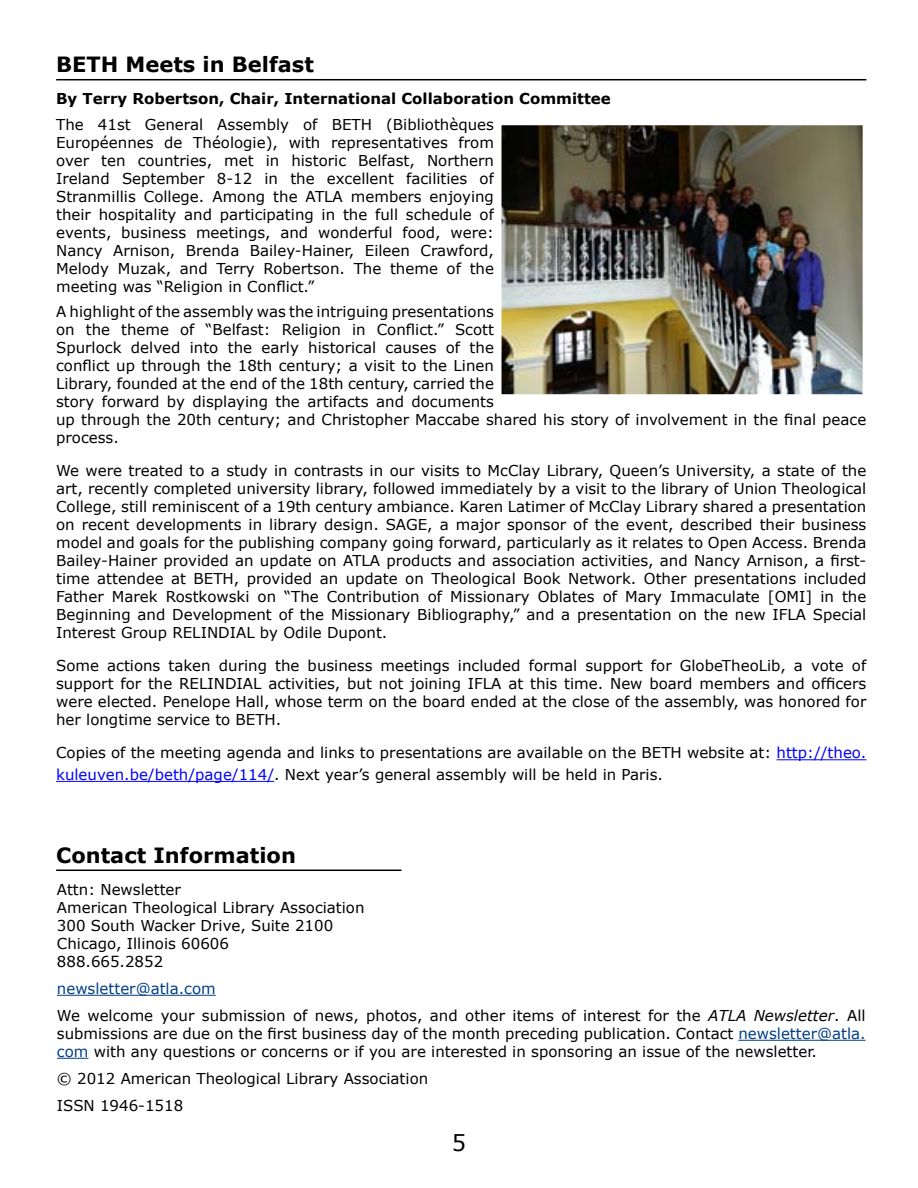
<style>
.page{position:relative;width:918px;height:1188px;background:#fff}
.page>*{position:absolute;margin:0;border:0;box-sizing:border-box;transform-origin:0 0}
.t1{font:22.5px "Verdana";color:#000}
.t2{font:700 21px "Verdana";color:#000}
.t3{font:15px/18px "Verdana";color:#000}
.t4{font:700 15px "Verdana";color:#000}
.s1{color:#00f}
.s2{color:#003e85}
.s3{font-style:italic}
</style>
<div class="page">
<hr style="left:56px;top:79px;width:810px;height:1px;background:#000">
<hr style="left:777px;top:759px;width:89px;height:1px;background:#00f">
<hr style="left:56px;top:781px;width:218px;height:1px;background:#00f">
<img style="left:503px;top:127px;width:358px;height:266px">
<div style="left:494px;top:118px;width:376px;height:284px;border:8px solid #fff"></div>
<hr style="left:57px;top:995px;width:159px;height:1px;background:#003e85">
<hr style="left:738px;top:1040px;width:128px;height:1px;background:#003e85">
<hr style="left:57px;top:1058px;width:31px;height:1px;background:#003e85">
<hr style="left:56px;top:870px;width:345px;height:1px;background:#000">
<h2 class="t2" style="left:56px;top:50px;width:259px">BETH Meets in Belfast</h2>
<p class="t4" style="left:56px;top:88px;width:556px">By Terry Robertson, Chair, International Collaboration Committee</p>
<p class="t3" style="left:56px;top:115px;width:439px;text-align:justify">The 41st General Assembly of BETH (Bibliothèques Européennes de Théologie), with representatives from over ten countries, met in historic Belfast, Northern Ireland September 8-12 in the excellent facilities of Stranmillis College. Among the ATLA members enjoying their hospitality and participating in the full schedule of events, business meetings, and wonderful food, were:<br>Nancy Arnison, Brenda Bailey-Hainer, Eileen Crawford, Melody Muzak, and Terry Robertson. The theme of the meeting was “Religion in Conflict.”</p>
<p class="t3" style="left:56px;top:303px;width:812px">A highlight of the assembly was the intriguing presentations<br>on the theme of “Belfast: Religion in Conflict.” Scott<br>Spurlock delved into the early historical causes of the<br>conflict up through the 18th century; a visit to the Linen<br>Library, founded at the end of the 18th century, carried the<br>story forward by displaying the artifacts and documents<br>up through the 20th century; and Christopher Maccabe shared his story of involvement in the final peace process.</p>
<p class="t3" style="left:56px;top:462px;width:812px;text-align:justify">We were treated to a study in contrasts in our visits to McClay Library, Queen’s University, a state of the art, recently completed university library, followed immediately by a visit to the library of Union Theological College, still reminiscent of a 19th century ambiance. Karen Latimer of McClay Library shared a presentation on recent developments in library design. SAGE, a major sponsor of the event, described their business model and goals for the publishing company going forward, particularly as it relates to Open Access. Brenda Bailey-Hainer provided an update on ATLA products and association activities, and Nancy Arnison, a first&shy;time attendee at BETH, provided an update on Theological Book Network. Other presentations included Father Marek Rostkowski on “The Contribution of Missionary Oblates of Mary Immaculate [OMI] in the Beginning and Development of the Missionary Bibliography,” and a presentation on the new IFLA Special Interest Group RELINDIAL by Odile Dupont.</p>
<p class="t3" style="left:56px;top:657px;width:812px;text-align:justify">Some actions taken during the business meetings included formal support for GlobeTheoLib, a vote of support for the RELINDIAL activities, but not joining IFLA at this time. New board members and officers were elected. Penelope Hall, whose term on the board ended at the close of the assembly, was honored for her longtime service to BETH.</p>
<p class="t3" style="left:56px;top:742px;width:812px;line-height:21.6px">Copies of the meeting agenda and links to presentations are available on the BETH website at: <span class="s1">http://theo. kuleuven.be/beth/page/114/</span>. Next year’s general assembly will be held in Paris.</p>
<h2 class="t2" style="left:56px;top:840px;width:241px">Contact Information</h2>
<p class="t3" style="left:57px;top:880px;width:309px">Attn: Newsletter<br>American Theological Library Association<br>300 South Wacker Drive, Suite 2100<br>Chicago, Illinois 60606<br>888.665.2852</p>
<p class="t3" style="left:57px;top:975px;width:810px;line-height:27px"><span class="s2">newsletter@atla.com<br></span>We welcome your submission of news, photos, and other items of interest for the <span class="s3">ATLA Newsletter</span>. All</p>
<p class="t3" style="left:57px;top:1024px;width:810px">submissions are due on the first business day of the month preceding publication. Contact <span class="s2">newsletter@atla. com</span> with any questions or concerns or if you are interested in sponsoring an issue of the newsletter.</p>
<p class="t3" style="left:57px;top:1065px;width:373px;line-height:27px">© 2012 American Theological Library Association<br>ISSN 1946-1518</p>
<h1 class="t1" style="left:452px;top:1128px;width:16px">5</h1>
</div>
